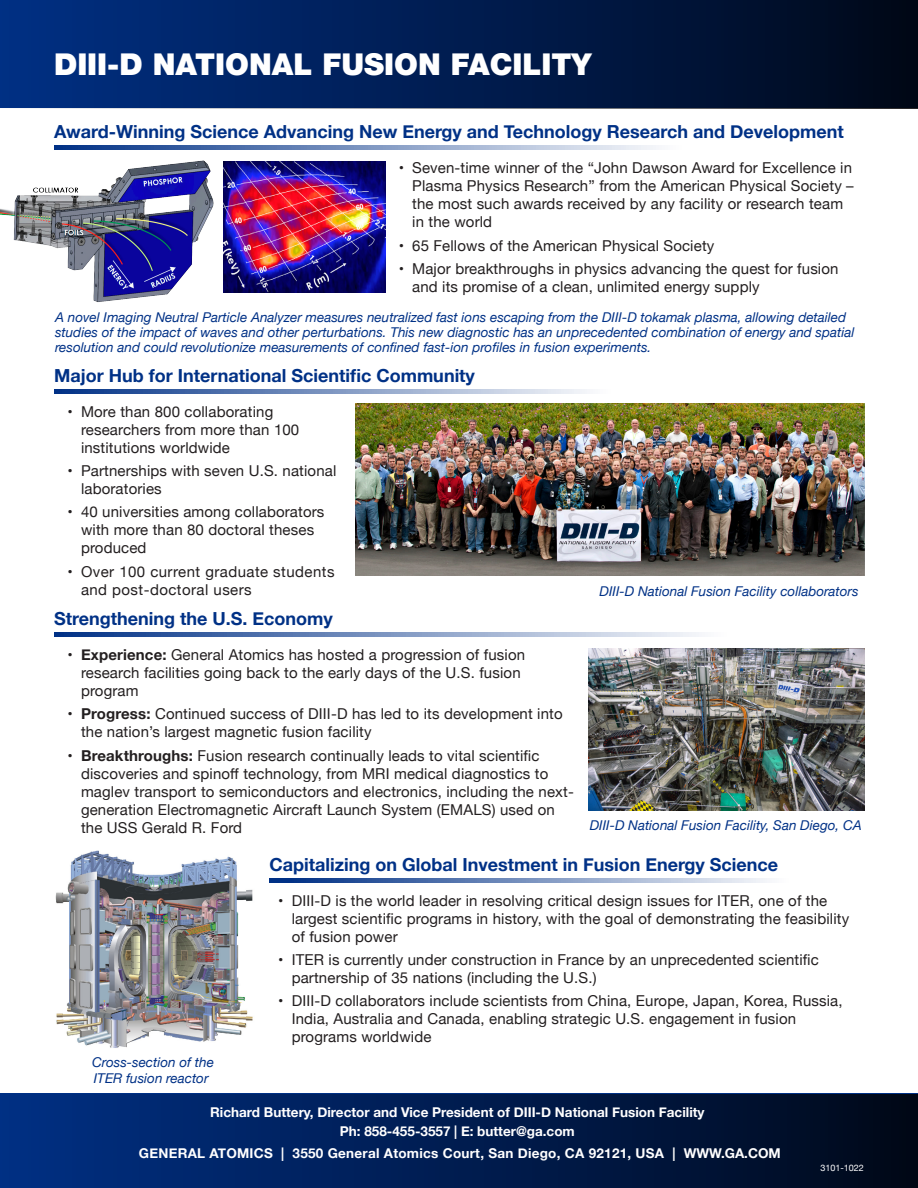
<style>
.page{position:relative;width:918px;height:1188px;background:#fff}
.page>*{position:absolute;margin:0;border:0;box-sizing:border-box;transform-origin:0 0}
.t1{font:900 30px "Helvetica Neue LT Pro";color:#fff}
.t2{font:700 18px "Helvetica Neue";color:#003186}
.t3{font:15px/18px "Helvetica Neue";letter-spacing:.01em;color:#231f20}
.t4{font:15px/18px "Helvetica Neue";letter-spacing:.03em;color:#231f20}
.t5{font:italic 13.5px/15px "Helvetica Neue";color:#003186}
.t6{font:700 13.5px/19.5px "Helvetica Neue";color:#fff;text-align:center}
.t7{font:700 13.5px "Helvetica Neue";letter-spacing:.02em;color:#fff}
.t8{font:9px "Helvetica Neue";color:#fff}
.s1{font-weight:700}
</style>
<div class="page">
<svg style="left:54px;top:389px;width:533px;height:4px;background:#7992bf"></svg>
<div style="left:0;top:1094px;width:918px;height:94px;background:linear-gradient(to right,#003084,#00091a)"></div>
<div style="left:0;top:0;width:918px;height:108px;background:linear-gradient(to right,#003084,#00091a)"></div>
<img style="left:55px;top:850px;width:198px;height:198px">
<svg style="left:54px;top:632px;width:645px;height:5px;background:#7992bf"></svg>
<svg style="left:54px;top:145px;width:602px;height:5px;background:#7992bf"></svg>
<img style="left:355px;top:404px;width:509px;height:172px">
<img style="left:589px;top:649px;width:275px;height:161px">
<img style="left:223px;top:162px;width:162px;height:131px">
<img style="left:0;top:160px;width:214px;height:142px">
<svg style="left:269px;top:878px;width:498px;height:5px;background:#758fbd"></svg>
<p class="t1" style="left:54px;top:47px;width:539px">DIII-D NATIONAL FUSION FACILITY</p>
<p class="t2" style="left:54px;top:118px;width:791px">Award-Winning Science Advancing New Energy and Technology Research and Development</p>
<p class="t3" style="left:412px;top:160px;width:443px;text-indent:-14px">• Seven-time winner of the “John Dawson Award for Excellence in Plasma Physics Research” from the American Physical Society – the most such awards received by any facility or research team in the world</p>
<p class="t3" style="left:399px;top:237px;width:317px">• 65 Fellows of the American Physical Society</p>
<p class="t3" style="left:412px;top:261px;width:428px;text-indent:-14px">• Major breakthroughs in physics advancing the quest for fusion and its promise of a clean, unlimited energy supply</p>
<p class="t5" style="left:55px;top:310px;width:801px">A novel Imaging Neutral Particle Analyzer measures neutralized fast ions escaping from the DIII-D tokamak plasma, allowing detailed studies of the impact of waves and other perturbations. This new diagnostic has an unprecedented combination of energy and spatial resolution and could revolutionize measurements of confined fast-ion profiles in fusion experiments.</p>
<p class="t2" style="left:54px;top:361px;width:422px">Major Hub for International Scientific Community</p>
<p class="t3" style="left:81px;top:403px;width:220px;text-indent:-14px">• More than 800 collaborating researchers from more than 100 institutions worldwide</p>
<p class="t3" style="left:81px;top:462px;width:257px;text-indent:-14px">• Partnerships with seven U.S. national laboratories</p>
<p class="t3" style="left:81px;top:504px;width:245px;text-indent:-14px">• 40 universities among collaborators with more than 80 doctoral theses produced</p>
<p class="t4" style="left:81px;top:563px;width:255px;text-indent:-14px">• Over 100 current graduate students and post-doctoral users</p>
<p class="t2" style="left:54px;top:605px;width:280px">Strengthening the U.S. Economy</p>
<p class="t3" style="left:81px;top:646px;width:446px;text-indent:-14px">• <span class="s1">Experience:</span> General Atomics has hosted a progression of fusion research facilities going back to the early days of the U.S. fusion program</p>
<p class="t3" style="left:81px;top:706px;width:483px;text-indent:-14px">• <span class="s1">Progress:</span> Continued success of DIII-D has led to its development into the nation’s largest magnetic fusion facility</p>
<p class="t3" style="left:81px;top:747px;width:494px;text-indent:-14px">• <span class="s1">Breakthroughs:</span> Fusion research continually leads to vital scientific discoveries and spinoff technology, from MRI medical diagnostics to maglev transport to semiconductors and electronics, including the next&shy;generation Electromagnetic Aircraft Launch System (EMALS) used on the USS Gerald R. Ford</p>
<p class="t5" style="left:600px;top:585px;width:261px">DIII-D National Fusion Facility collaborators</p>
<p class="t5" style="left:590px;top:819px;width:274px">DIII-D National Fusion Facility, San Diego, CA</p>
<p class="t2" style="left:270px;top:850px;width:510px">Capitalizing on Global Investment in Fusion Energy Science</p>
<p class="t5" style="left:92px;top:1055px;width:123px;line-height:16.2px">Cross-section of the<br>ITER fusion reactor</p>
<p class="t3" style="left:292px;top:892px;width:559px;text-indent:-14px">• DIII-D is the world leader in resolving critical design issues for ITER, one of the largest scientific programs in history, with the goal of demonstrating the feasibility of fusion power</p>
<p class="t3" style="left:292px;top:951px;width:529px;text-indent:-14px">• ITER is currently under construction in France by an unprecedented scientific partnership of 35 nations (including the U.S.)</p>
<p class="t3" style="left:292px;top:993px;width:552px;text-indent:-14px">• DIII-D collaborators include scientists from China, Europe, Japan, Korea, Russia,<br>India, Australia and Canada, enabling strategic U.S. engagement in fusion programs worldwide</p>
<p class="t6" style="left:210px;top:1103px;width:496px">Richard Buttery, Director and Vice President of DIII-D National Fusion Facility<br>Ph: 858-455-3557 | E: butter@ga.com</p>
<p class="t7" style="left:139px;top:1143px;width:643px">GENERAL ATOMICS | 3550 General Atomics Court, San Diego, CA 92121, USA | WWW.GA.COM</p>
<p class="t8" style="left:820px;top:1161px;width:45px">3101-1022</p>
</div>
